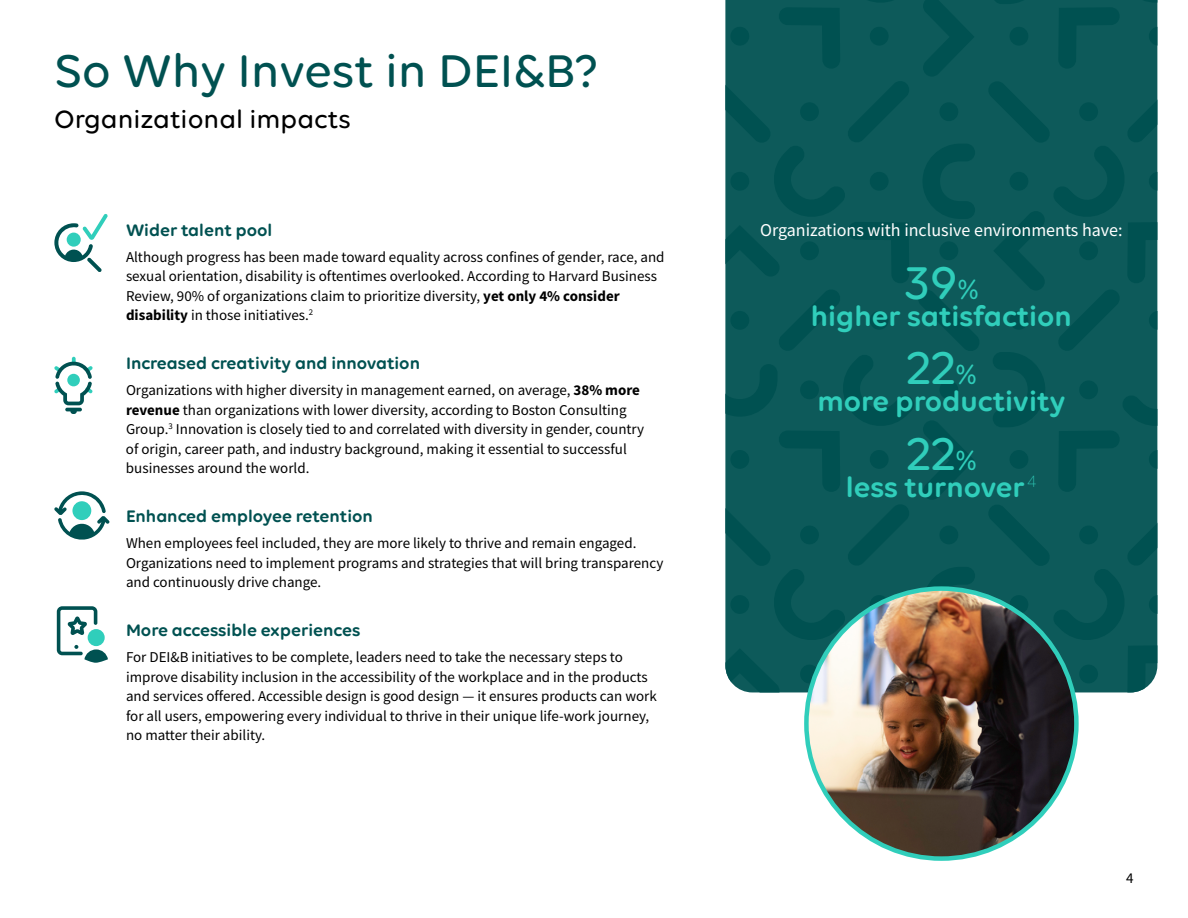
<style>
.page{position:relative;width:1188px;height:918px;background:#fff}
.page>*{position:absolute;margin:0;border:0;box-sizing:border-box;transform-origin:0 0}
.t1{font:500 49.5px "Volte Rounded";color:#005151}
.t2{font:500 49.5px "Volte Rounded";color:#30cebb}
.t3{font:600 30px "Volte Rounded";color:#30cebb}
.t4{font:500 27px "Volte Rounded";color:#000}
.t5{font:600 18px "Volte Rounded";color:#005151}
.t6{font:18px "Source Sans Pro";color:#fff}
.t7{font:15px/19.5px "Source Sans Pro";color:#000}
.s1{font-weight:700}
.s2{font-size:30px}
</style>
<div class="page">
<div style="left:980px;top:0;width:177px;height:597px;background:#0d5a5a"></div>
<svg style="left:993px;top:0;width:52px;height:4px"></svg>
<div style="left:1010px;top:27px;width:18px;height:19px;background:#005151;border-radius:50%"></div>
<svg style="left:1058px;top:0;width:99px;height:70px;background:#095757"></svg>
<svg style="left:987px;top:80px;width:170px;height:413px;background:#0a5858"></svg>
<div style="left:1079px;top:380px;width:19px;height:19px;background:#005151;border-radius:50%"></div>
<div style="left:1079px;top:241px;width:19px;height:19px;background:#005151;border-radius:50%"></div>
<div style="left:1079px;top:102px;width:19px;height:19px;background:#005151;border-radius:50%"></div>
<svg style="left:987px;top:503px;width:170px;height:189px;background:#0c5a5a"></svg>
<div style="left:1079px;top:665px;width:19px;height:18px;background:#005151;border-radius:50%"></div>
<div style="left:1079px;top:526px;width:19px;height:18px;background:#005151;border-radius:50%"></div>
<svg style="left:725px;top:0;width:255px;height:692px;background:#0c5959"></svg>
<div style="left:730px;top:595px;width:19px;height:19px;background:#005151;border-radius:50%"></div>
<svg style="left:870px;top:595px;width:19px;height:19px"></svg>
<svg style="left:800px;top:665px;width:19px;height:18px"></svg>
<div style="left:800px;top:526px;width:19px;height:18px;background:#005151;border-radius:50%"></div>
<div style="left:939px;top:526px;width:19px;height:18px;background:#005151;border-radius:50%"></div>
<img style="left:806px;top:589px;width:270px;height:270px;border-radius:135px">
<svg style="left:54px;top:357px;width:39px;height:57px"></svg>
<div style="left:67px;top:374px;width:13px;height:12px;background:#30cebb;border-radius:50%"></div>
<svg style="left:54px;top:491px;width:55px;height:49px"></svg>
<svg style="left:56px;top:610px;width:1px;height:41px"></svg>
<svg style="left:57px;top:606px;width:51px;height:57px"></svg>
<svg style="left:54px;top:214px;width:54px;height:58px"></svg>
<h1 class="t1" style="left:54px;top:42px;width:547px">So Why Invest in DEI&amp;B?</h1>
<h3 class="t4" style="left:54px;top:103px;width:298px">Organizational impacts</h3>
<p class="t5" style="left:126px;top:219px;width:148px">Wider talent pool</p>
<p class="t7" style="left:126px;top:247px;width:540px">Although progress has been made toward equality across confines of gender, race, and sexual orientation, disability is oftentimes overlooked. According to Harvard Business Review, 90% of organizations claim to prioritize diversity, <span class="s1">yet only 4% consider disability</span> in those initiatives.<sup>2</sup></p>
<p class="t5" style="left:126px;top:353px;width:296px">Increased creativity and innovation</p>
<p class="t7" style="left:126px;top:380px;width:520px">Organizations with higher diversity in management earned, on average, <span class="s1">38% more revenue</span> than organizations with lower diversity, according to Boston Consulting Group.<sup>3</sup> Innovation is closely tied to and correlated with diversity in gender, country of origin, career path, and industry background, making it essential to successful businesses around the world.</p>
<p class="t5" style="left:126px;top:506px;width:248px">Enhanced employee retention</p>
<p class="t7" style="left:126px;top:533px;width:539px">When employees feel included, they are more likely to thrive and remain engaged.<br>Organizations need to implement programs and strategies that will bring transparency and continuously drive change.</p>
<p class="t5" style="left:126px;top:620px;width:236px">More accessible experiences</p>
<p class="t7" style="left:126px;top:647px;width:532px">For DEI&amp;B initiatives to be complete, leaders need to take the necessary steps to improve disability inclusion in the accessibility of the workplace and in the products and services offered. Accessible design is good design — it ensures products can work for all users, empowering every individual to thrive in their unique life-work journey, no matter their ability.</p>
<p class="t6" style="left:760px;top:218px;width:364px">Organizations with inclusive environments have:</p>
<h1 class="t2" style="left:905px;top:253px;width:75px">39<span class="s2">%</span></h1>
<h2 class="t3" style="left:811px;top:298px;width:262px">higher satisfaction</h2>
<h1 class="t2" style="left:906px;top:339px;width:72px">22<span class="s2">%</span></h1>
<h2 class="t3" style="left:817px;top:384px;width:250px">more productivity</h2>
<h1 class="t2" style="left:906px;top:424px;width:72px">22<span class="s2">%</span></h1>
<h2 class="t3" style="left:846px;top:469px;width:192px">less turnover<sup>4</sup></h2>
<p class="t7" style="left:1126px;top:868px;width:9px">4</p>
</div>
